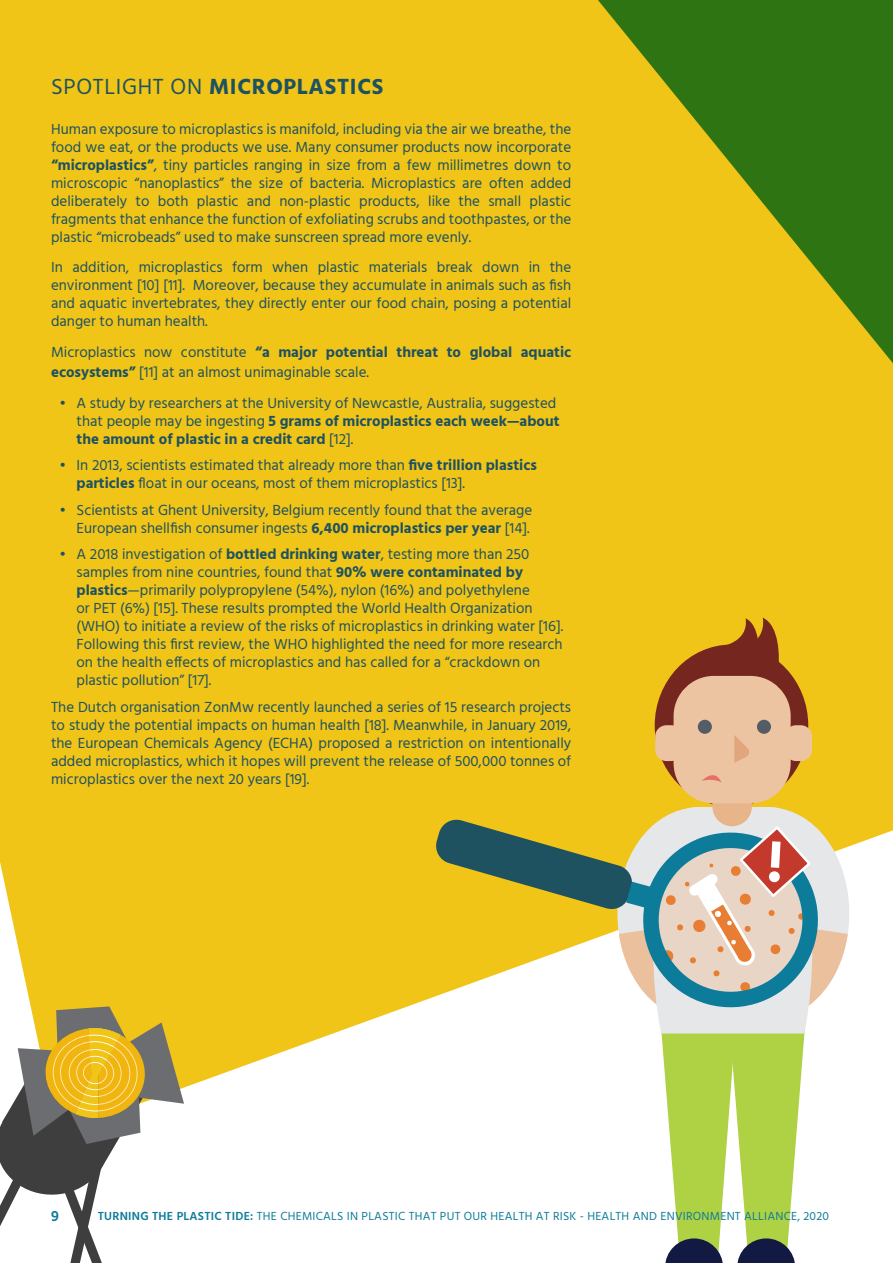
<style>
.page{position:relative;width:893px;height:1263px;background:#fff}
.page>*{position:absolute;margin:0;border:0;box-sizing:border-box;transform-origin:0 0}
.Spotlight_title{font:700 22.5px "Hind";letter-spacing:.03em;color:#1e5260}
.BODY{font:15px/18px "Hind";color:#1e5260}
.t1{font:600 15px "Hind";color:#0d7b9a}
.t2{font:12px "Hind";letter-spacing:.02em;color:#0d7b9a}
.s1{font-weight:400}
.s2{font-weight:700}
.s3{font-weight:600}
</style>
<div class="page">
<div style="left:0;top:0;width:587px;height:1088px;background:#f1c418"></div>
<svg style="left:587px;top:0;width:306px;height:847px;fill:#f1c418"></svg>
<svg style="left:0;top:1006px;width:184px;height:257px"></svg>
<div style="left:655px;top:644px;width:153px;height:163px;background:#75261e;border-radius:50%"></div>
<div style="left:712px;top:752px;width:40px;height:74px;background:#e8b489;border-radius:20px"></div>
<div style="left:674px;top:676px;width:117px;height:127px;background:#edc4a1;border-radius:40px"></div>
<div style="left:655px;top:725px;width:27px;height:36px;background:#edc4a1;border-radius:11px"></div>
<div style="left:785px;top:725px;width:27px;height:36px;background:#edc4a1;border-radius:11px"></div>
<div style="left:698px;top:720px;width:14px;height:14px;background:#545c66;border-radius:50%"></div>
<div style="left:757px;top:720px;width:14px;height:14px;background:#545c66;border-radius:50%"></div>
<svg style="left:734px;top:735px;width:15px;height:28px"></svg>
<svg style="left:720px;top:618px;width:60px;height:45px"></svg>
<svg style="left:702px;top:775px;width:19px;height:7px"></svg>
<svg style="left:434px;top:807px;width:415px;height:456px"></svg>
<p class="Spotlight_title" style="left:51px;top:73px;width:334px"><span class="s1">SPOTLIGHT ON</span> MICROPLASTICS</p>
<p class="BODY" style="left:51px;top:120px;width:522px;text-align:justify">Human exposure to microplastics is manifold, including via the air we breathe, the food we eat, or the products we use. Many consumer products now incorporate <span class="s2">“microplastics”</span>, tiny particles ranging in size from a few millimetres down to microscopic “nanoplastics” the size of bacteria. Microplastics are often added deliberately to both plastic and non-plastic products, like the small plastic fragments that enhance the function of exfoliating scrubs and toothpastes, or the plastic “microbeads” used to make sunscreen spread more evenly.</p>
<p class="BODY" style="left:51px;top:259px;width:522px;text-align:justify">In addition, microplastics form when plastic materials break down in the environment [10] [11]. Moreover, because they accumulate in animals such as fish and aquatic invertebrates, they directly enter our food chain, posing a potential danger to human health.</p>
<p class="BODY" style="left:51px;top:343px;width:522px;line-height:19.8px">Microplastics now constitute <span class="s2">“a major potential threat to global aquatic ecosystems”</span> [11] at an almost unimaginable scale.</p>
<p class="BODY" style="left:77px;top:394px;width:484px;text-indent:-17px">• A study by researchers at the University of Newcastle, Australia, suggested that people may be ingesting <span class="s2">5 grams of microplastics each week—about the amount of plastic in a credit card</span> [12].</p>
<p class="BODY" style="left:77px;top:457px;width:462px;text-indent:-17px">• In 2013, scientists estimated that already more than <span class="s2">five trillion plastics particles</span> float in our oceans, most of them microplastics [13].</p>
<p class="BODY" style="left:60px;top:501px;width:474px;text-align:right">• Scientists at Ghent University, Belgium recently found that the average<br>European shellfish consumer ingests <span class="s2">6,400 microplastics per year</span> [14].</p>
<p class="BODY" style="left:77px;top:546px;width:488px;text-indent:-17px">• A 2018 investigation of <span class="s2">bottled drinking water</span>, testing more than 250 samples from nine countries, found that <span class="s2">90% were contaminated by plastics</span>—primarily polypropylene (54%), nylon (16%) and polyethylene<br>or PET (6%) [15]. These results prompted the World Health Organization (WHO) to initiate a review of the risks of microplastics in drinking water [16].<br>Following this first review, the WHO highlighted the need for more research on the health effects of microplastics and has called for a “crackdown on plastic pollution” [17].</p>
<p class="BODY" style="left:51px;top:698px;width:522px;text-align:justify">The Dutch organisation ZonMw recently launched a series of 15 research projects to study the potential impacts on human health [18]. Meanwhile, in January 2019, the European Chemicals Agency (ECHA) proposed a restriction on intentionally added microplastics, which it hopes will prevent the release of 500,000 tonnes of microplastics over the next 20 years [19].</p>
<p class="t1" style="left:51px;top:1205px;width:9px">9</p>
<p class="t2" style="left:98px;top:1207px;width:733px"><span class="s3">TURNING THE PLASTIC TIDE:</span> THE CHEMICALS IN PLASTIC THAT PUT OUR HEALTH AT RISK - HEALTH AND ENVIRONMENT ALLIANCE, 2020</p>
</div>
